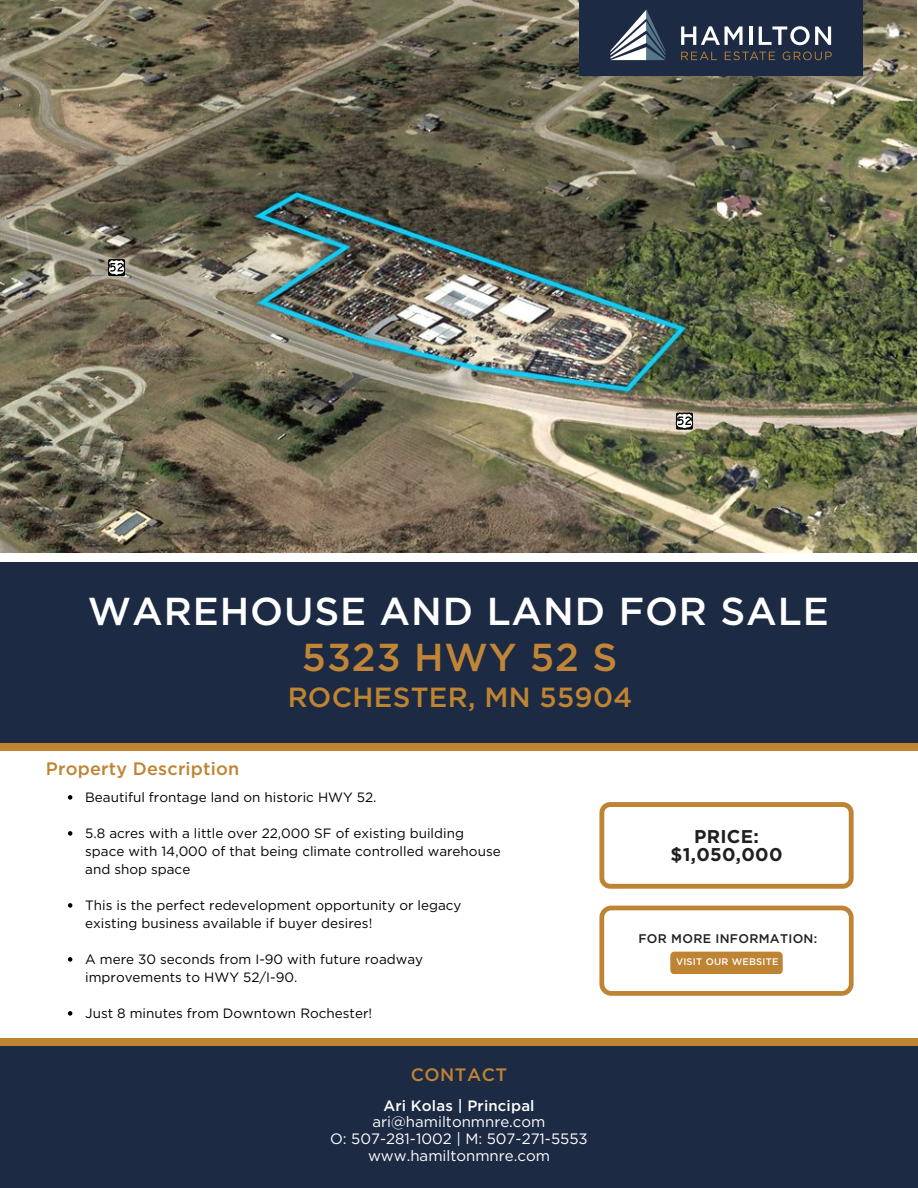
<style>
.page{position:relative;width:918px;height:1188px;background:#fff}
.page>*{position:absolute;margin:0;border:0;box-sizing:border-box;transform-origin:0 0}
.t1{font:500 38.85px "Gotham";letter-spacing:.025em;color:#fff}
.t2{font:500 38.85px "Gotham";letter-spacing:.025em;color:#c08536}
.t3{font:500 27.75px "Gotham";letter-spacing:.01em;color:#be8432}
.t4{font:700 18.45px/18px "Gotham";letter-spacing:.015em;color:#221f20;text-align:center}
.t5{font:500 18px "Gotham";letter-spacing:.01em;color:#be8432}
.t6{font:500 18px "Gotham";letter-spacing:.025em;color:#be8435}
.t7{font:15px/17px "Gotham";color:#fff;text-align:center}
.t8{font:500 15px "Gotham";letter-spacing:.01em;color:#fff}
.t9{font:13.5px/18px "Gotham";color:#000}
.t10{font:500 12.45px "Gotham";letter-spacing:.025em;color:#211f20}
.t11{font:500 9.6px "Gotham";letter-spacing:.025em;color:#fff}
</style>
<div class="page">
<img style="left:0;top:0;width:917px;height:553px">
<div style="left:580px;top:0;width:283px;height:75px;background:#1c2a43"></div>
<svg style="left:681px;top:26px;width:62px;height:19px"></svg>
<hr style="left:749px;top:27px;width:3px;height:18px;background:#fff">
<svg style="left:759px;top:26px;width:72px;height:19px"></svg>
<svg style="left:681px;top:52px;width:36px;height:8px"></svg>
<svg style="left:725px;top:51px;width:50px;height:9px"></svg>
<svg style="left:783px;top:51px;width:49px;height:9px"></svg>
<svg style="left:610px;top:9px;width:55px;height:51px"></svg>
<div style="left:1px;top:742px;width:917px;height:9px;background:#be8434"></div>
<div style="left:0;top:557px;width:918px;height:186px;background:#1c2a43"></div>
<div style="left:0;top:554px;width:918px;height:7px;background:#fff"></div>
<div style="left:0;top:1046px;width:918px;height:142px;background:#1c2a43"></div>
<div style="left:0;top:1038px;width:918px;height:8px;background:#be8434"></div>
<svg style="left:599px;top:906px;width:254px;height:90px"></svg>
<div style="left:670px;top:952px;width:113px;height:22px;background:#be8434;border-radius:4px"></div>
<svg style="left:599px;top:802px;width:255px;height:87px"></svg>
<svg style="left:68px;top:795px;width:4px;height:5px"></svg>
<svg style="left:68px;top:831px;width:4px;height:5px"></svg>
<svg style="left:68px;top:903px;width:4px;height:5px"></svg>
<svg style="left:68px;top:957px;width:4px;height:5px"></svg>
<svg style="left:68px;top:1011px;width:4px;height:5px"></svg>
<svg style="left:108px;top:259px;width:17px;height:17px"></svg>
<svg style="left:676px;top:413px;width:17px;height:17px"></svg>
<svg style="left:676px;top:413px;width:17px;height:16px"></svg>
<h1 class="t1" style="left:88px;top:586px;width:742px">WAREHOUSE AND LAND FOR SALE</h1>
<h1 class="t2" style="left:302px;top:632px;width:317px">5323 HWY 52 S</h1>
<h2 class="t3" style="left:288px;top:679px;width:346px">ROCHESTER, MN 55904</h2>
<h3 class="t5" style="left:46px;top:757px;width:195px">Property Description</h3>
<p class="t9" style="left:85px;top:788px;width:293px">Beautiful frontage land on historic HWY 52.</p>
<p class="t9" style="left:85px;top:824px;width:417px">5.8 acres with a little over 22,000 SF of existing building space with 14,000 of that being climate controlled warehouse and shop space</p>
<p class="t9" style="left:85px;top:896px;width:378px">This is the perfect redevelopment opportunity or legacy existing business available if buyer desires!</p>
<p class="t9" style="left:85px;top:950px;width:339px">A mere 30 seconds from I-90 with future roadway improvements to HWY 52/I-90.</p>
<p class="t9" style="left:85px;top:1004px;width:288px">Just 8 minutes from Downtown Rochester!</p>
<h3 class="t6" style="left:411px;top:1062px;width:98px">CONTACT</h3>
<p class="t8" style="left:383px;top:1096px;width:153px">Ari Kolas | Principal</p>
<p class="t7" style="left:330px;top:1113px;width:259px">ari@hamiltonmnre.com<br>O: 507-281-1002 | M: 507-271-5553 www.hamiltonmnre.com</p>
<h3 class="t4" style="left:670px;top:828px;width:114px">PRICE: $1,050,000</h3>
<p class="t10" style="left:638px;top:931px;width:180px">FOR MORE INFORMATION:</p>
<p class="t11" style="left:676px;top:956px;width:104px">VISIT OUR WEBSITE</p>
</div>
